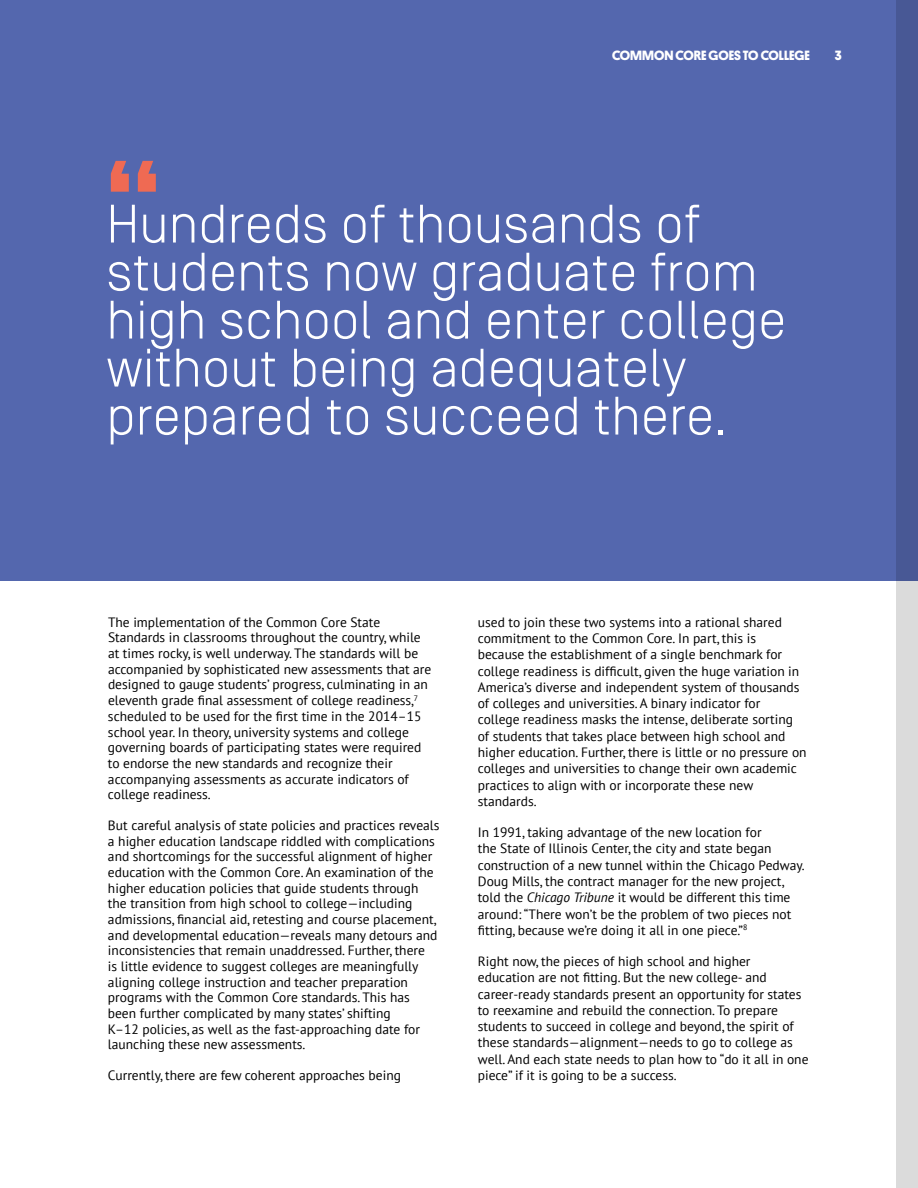
<style>
.page{position:relative;width:918px;height:1188px;background:#fff}
.page>*{position:absolute;margin:0;border:0;box-sizing:border-box;transform-origin:0 0}
.t1{font:700 112.5px "Simplon BP";color:#ef6a53}
.t2{font:300 54px/48px "Simplon BP";color:#fff}
.t3{font:13.5px/15.6px "PT Sans";color:#000}
.t4{font:700 13.5px "Platform";color:#fff}
.s1{font-style:italic}
</style>
<div class="page">
<div style="left:0;top:0;width:918px;height:580px;background:#5467ae"></div>
<svg style="left:896px;top:0;width:22px;height:1188px;fill:#dbdbdb"></svg>
<p class="t4" style="left:612px;top:45px;width:199px">COMMON CORE GOES TO COLLEGE</p>
<p class="t4" style="left:835px;top:45px;width:8px">3</p>
<h1 class="t1" style="left:105px;top:136px;width:58px">“</h1>
<h2 class="t2" style="left:106px;top:199px;width:681px">Hundreds of thousands of students now graduate from high school and enter college without being adequately prepared to succeed there.</h2>
<p class="t3" style="left:108px;top:614px;width:325px">The implementation of the Common Core State Standards in classrooms throughout the country, while at times rocky, is well underway. The standards will be accompanied by sophisticated new assessments that are designed to gauge students’ progress, culminating in an eleventh grade final assessment of college readiness,<sup>7 </sup>scheduled to be used for the first time in the 2014–15 school year. In theory, university systems and college governing boards of participating states were required to endorse the new standards and recognize their accompanying assessments as accurate indicators of college readiness.</p>
<p class="t3" style="left:108px;top:817px;width:333px">But careful analysis of state policies and practices reveals a higher education landscape riddled with complications and shortcomings for the successful alignment of higher education with the Common Core. An examination of the higher education policies that guide students through the transition from high school to college—including admissions, financial aid, retesting and course placement, and developmental education—reveals many detours and inconsistencies that remain unaddressed. Further, there<br>is little evidence to suggest colleges are meaningfully aligning college instruction and teacher preparation programs with the Common Core standards. This has been further complicated by many states’ shifting<br>K–12 policies, as well as the fast-approaching date for launching these new assessments.</p>
<p class="t3" style="left:108px;top:1067px;width:295px">Currently, there are few coherent approaches being</p>
<p class="t3" style="left:478px;top:614px;width:330px;line-height:16.4px">used to join these two systems into a rational shared commitment to the Common Core. In part, this is<br>because the establishment of a single benchmark for college readiness is difficult, given the huge variation in America’s diverse and independent system of thousands of colleges and universities. A binary indicator for<br>college readiness masks the intense, deliberate sorting of students that takes place between high school and higher education. Further, there is little or no pressure on colleges and universities to change their own academic practices to align with or incorporate these new standards.</p>
<p class="t3" style="left:478px;top:824px;width:328px;line-height:16.4px">In 1991, taking advantage of the new location for<br>the State of Illinois Center, the city and state began construction of a new tunnel within the Chicago Pedway.<br>Doug Mills, the contract manager for the new project, told the <span class="s1">Chicago Tribune</span> it would be different this time around: “There won’t be the problem of two pieces not fitting, because we’re doing it all in one piece.”<sup>8</sup></p>
<p class="t3" style="left:478px;top:953px;width:332px;line-height:16.4px">Right now, the pieces of high school and higher education are not fitting. But the new college- and career-ready standards present an opportunity for states to reexamine and rebuild the connection. To prepare students to succeed in college and beyond, the spirit of these standards—alignment—needs to go to college as well. And each state needs to plan how to “do it all in one piece” if it is going to be a success.</p>
</div>
